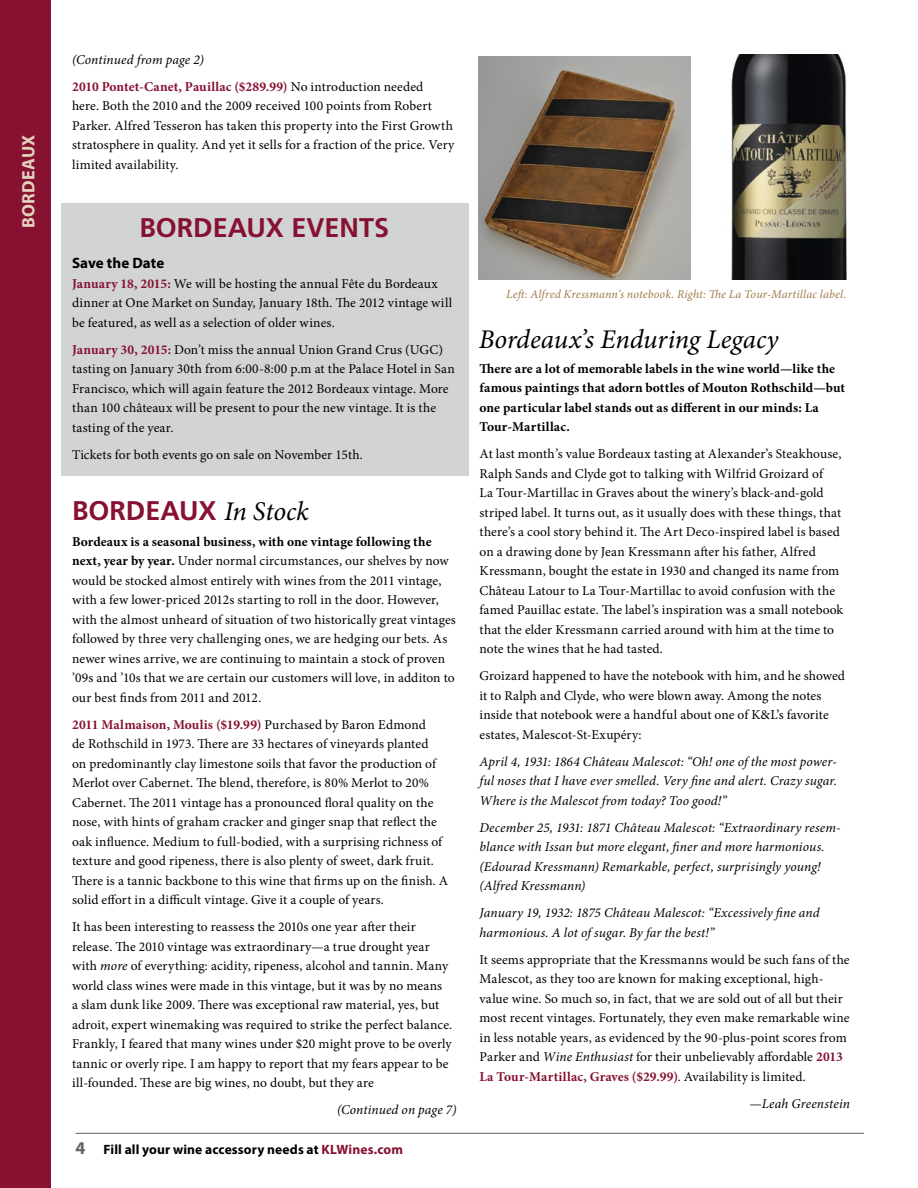
<style>
.page{position:relative;width:918px;height:1188px;background:#fff}
.page>*{position:absolute;margin:0;border:0;box-sizing:border-box;transform-origin:0 0}
.Column_Title_Red_Bol{font:700 27px "Frutiger LT Std";letter-spacing:-.005em;color:#861130}
.Sub-Headline_10_pt_L{font:italic 27px "Minion Pro";letter-spacing:-.005em;color:#000}
.Section_Header{font:700 18px "Myriad Pro";letter-spacing:.02em;color:#e4d2bf}
.Sub-Headline_10_pt_L-2{font:700 15px "Myriad Pro";letter-spacing:.005em;color:#000}
.Body_Copy{font:13.5px/19.5px "Minion Pro";letter-spacing:.01em;color:#000}
.Body_Copy-2{font:italic 13.5px/19.5px "Minion Pro";letter-spacing:.01em;color:#000}
.Body_Copy-3{font:700 13.5px/19.5px "Minion Pro";letter-spacing:.005em;color:#000}
.Section_Header-2{font:700 13.5px "Myriad Pro";letter-spacing:.01em;color:#000}
.Byline{font:italic 13.5px "Minion Pro";letter-spacing:.01em;color:#000}
.Image_Caption{font:italic 12px "Minion Pro";letter-spacing:.015em;color:#a07b46}
.s1{font-weight:700;color:#861130}
.s2{font-family:"Minion Pro";font-weight:400;font-style:italic;color:#000}
.s3{font-weight:700}
.s4{font-style:italic}
.s5{font-size:18px;color:#636466}
.s6{color:#861130}
</style>
<div class="page">
<div style="left:62px;top:203px;width:407px;height:273px;background:#d1d3d4"></div>
<div style="left:0;top:0;width:51px;height:1188px;background:#861130"></div>
<hr style="left:76px;top:1133px;width:788px;height:1px;background:#636466">
<img style="left:479px;top:56px;width:211px;height:223px">
<img style="left:731px;top:54px;width:116px;height:225px">
<p class="Section_Header" style="left:17px;top:228px;width:95px;rotate:-90deg">BORDEAUX</p>
<p class="Byline" style="left:72px;top:50px;width:133px">(Continued from page 2)</p>
<p class="Body_Copy" style="left:72px;top:77px;width:384px"><span class="s1">2010 Pontet-Canet, Pauillac ($289.99)</span> No introduction needed<br>here. Both the 2010 and the 2009 received 100 points from Robert Parker. Alfred Tesseron has taken this property into the First Growth stratosphere in quality. And yet it sells for a fraction of the price. Very limited availability.</p>
<p class="Column_Title_Red_Bol" style="left:139px;top:211px;width:251px">BORDEAUX EVENTS</p>
<p class="Sub-Headline_10_pt_L-2" style="left:72px;top:253px;width:94px">Save the Date</p>
<p class="Body_Copy" style="left:72px;top:274px;width:382px"><span class="s1">January 18, 2015:</span> We will be hosting the annual Fête du Bordeaux dinner at One Market on Sunday, January 18th. The 2012 vintage will be featured, as well as a selection of older wines.</p>
<p class="Body_Copy" style="left:72px;top:340px;width:384px"><span class="s1">January 30, 2015:</span> Don’t miss the annual Union Grand Crus (UGC) tasting on January 30th from 6:00-8:00 p.m at the Palace Hotel in San Francisco, which will again feature the 2012 Bordeaux vintage. More than 100 châteaux will be present to pour the new vintage. It is the tasting of the year.</p>
<p class="Body_Copy" style="left:72px;top:445px;width:292px">Tickets for both events go on sale on November 15th.</p>
<p class="Column_Title_Red_Bol" style="left:72px;top:495px;width:238px">BORDEAUX <span class="s2">In Stock</span></p>
<p class="Body_Copy" style="left:72px;top:532px;width:385px"><span class="s3">Bordeaux is a seasonal business, with one vintage following the next, year by year.</span> Under normal circumstances, our shelves by now would be stocked almost entirely with wines from the 2011 vintage, with a few lower-priced 2012s starting to roll in the door. However, with the almost unheard of situation of two historically great vintages followed by three very challenging ones, we are hedging our bets. As newer wines arrive, we are continuing to maintain a stock of proven ’09s and ’10s that we are certain our customers will love, in additon to our best finds from 2011 and 2012.</p>
<p class="Body_Copy" style="left:72px;top:715px;width:378px"><span class="s1">2011 Malmaison, Moulis ($19.99)</span> Purchased by Baron Edmond<br>de Rothschild in 1973. There are 33 hectares of vineyards planted<br>on predominantly clay limestone soils that favor the production of Merlot over Cabernet. The blend, therefore, is 80% Merlot to 20% Cabernet. The 2011 vintage has a pronounced floral quality on the nose, with hints of graham cracker and ginger snap that reflect the oak influence. Medium to full-bodied, with a surprising richness of texture and good ripeness, there is also plenty of sweet, dark fruit.<br>There is a tannic backbone to this wine that firms up on the finish. A solid effort in a difficult vintage. Give it a couple of years.</p>
<p class="Body_Copy" style="left:72px;top:917px;width:382px">It has been interesting to reassess the 2010s one year after their release. The 2010 vintage was extraordinary—a true drought year with <span class="s4">more</span> of everything: acidity, ripeness, alcohol and tannin. Many world class wines were made in this vintage, but it was by no means<br>a slam dunk like 2009. There was exceptional raw material, yes, but adroit, expert winemaking was required to strike the perfect balance.<br>Frankly, I feared that many wines under $20 might prove to be overly tannic or overly ripe. I am happy to report that my fears appear to be ill-founded. These are big wines, no doubt, but they are</p>
<p class="Body_Copy-2" style="left:337px;top:1100px;width:121px">(Continued on page 7)</p>
<p class="Section_Header-2" style="left:76px;top:1140px;width:329px"><span class="s5">4</span> Fill all your wine accessory needs at <span class="s6">KLWines.com</span></p>
<p class="Image_Caption" style="left:506px;top:285px;width:342px">Left: Alfred Kressmann’s notebook. Right: The La Tour-Martillac label.</p>
<p class="Sub-Headline_10_pt_L" style="left:479px;top:321px;width:301px">Bordeaux’s Enduring Legacy</p>
<p class="Body_Copy-3" style="left:480px;top:359px;width:367px">There are a lot of memorable labels in the wine world—like the famous paintings that adorn bottles of Mouton Rothschild—but one particular label stands out as different in our minds: La Tour-Martillac.</p>
<p class="Body_Copy" style="left:480px;top:444px;width:365px">At last month’s value Bordeaux tasting at Alexander’s Steakhouse, Ralph Sands and Clyde got to talking with Wilfrid Groizard of<br>La Tour-Martillac in Graves about the winery’s black-and-gold striped label. It turns out, as it usually does with these things, that there’s a cool story behind it. The Art Deco-inspired label is based on a drawing done by Jean Kressmann after his father, Alfred Kressmann, bought the estate in 1930 and changed its name from Château Latour to La Tour-Martillac to avoid confusion with the famed Pauillac estate. The label’s inspiration was a small notebook that the elder Kressmann carried around with him at the time to note the wines that he had tasted.</p>
<p class="Body_Copy" style="left:480px;top:666px;width:367px">Groizard happened to have the notebook with him, and he showed it to Ralph and Clyde, who were blown away. Among the notes inside that notebook were a handful about one of K&amp;L’s favorite estates, Malescot-St-Exupéry:</p>
<p class="Body_Copy-2" style="left:480px;top:752px;width:359px;text-align:justify">April 4, 1931: 1864 Château Malescot: “Oh! one of the most power&shy;ful noses that I have ever smelled. Very fine and alert. Crazy sugar.<br>Where is the Malescot from today? Too good!”</p>
<p class="Body_Copy-2" style="left:480px;top:818px;width:363px">December 25, 1931: 1871 Château Malescot: “Extraordinary resem&shy;blance with Issan but more elegant, finer and more harmonious. (Edourad Kressmann) Remarkable, perfect, surprisingly young! (Alfred Kressmann)</p>
<p class="Body_Copy-2" style="left:480px;top:903px;width:342px">January 19, 1932: 1875 Château Malescot: “Excessively fine and harmonious. A lot of sugar. By far the best!”</p>
<p class="Body_Copy" style="left:480px;top:950px;width:372px">It seems appropriate that the Kressmanns would be such fans of the Malescot, as they too are known for making exceptional, high&shy;value wine. So much so, in fact, that we are sold out of all but their most recent vintages. Fortunately, they even make remarkable wine in less notable years, as evidenced by the 90-plus-point scores from Parker and <span class="s4">Wine Enthusiast</span> for their unbelievably affordable <span class="s1">2013<br>La Tour-Martillac, Graves ($29.99)</span>. Availability is limited.</p>
<p class="Byline" style="left:749px;top:1094px;width:102px">—Leah Greenstein</p>
</div>
